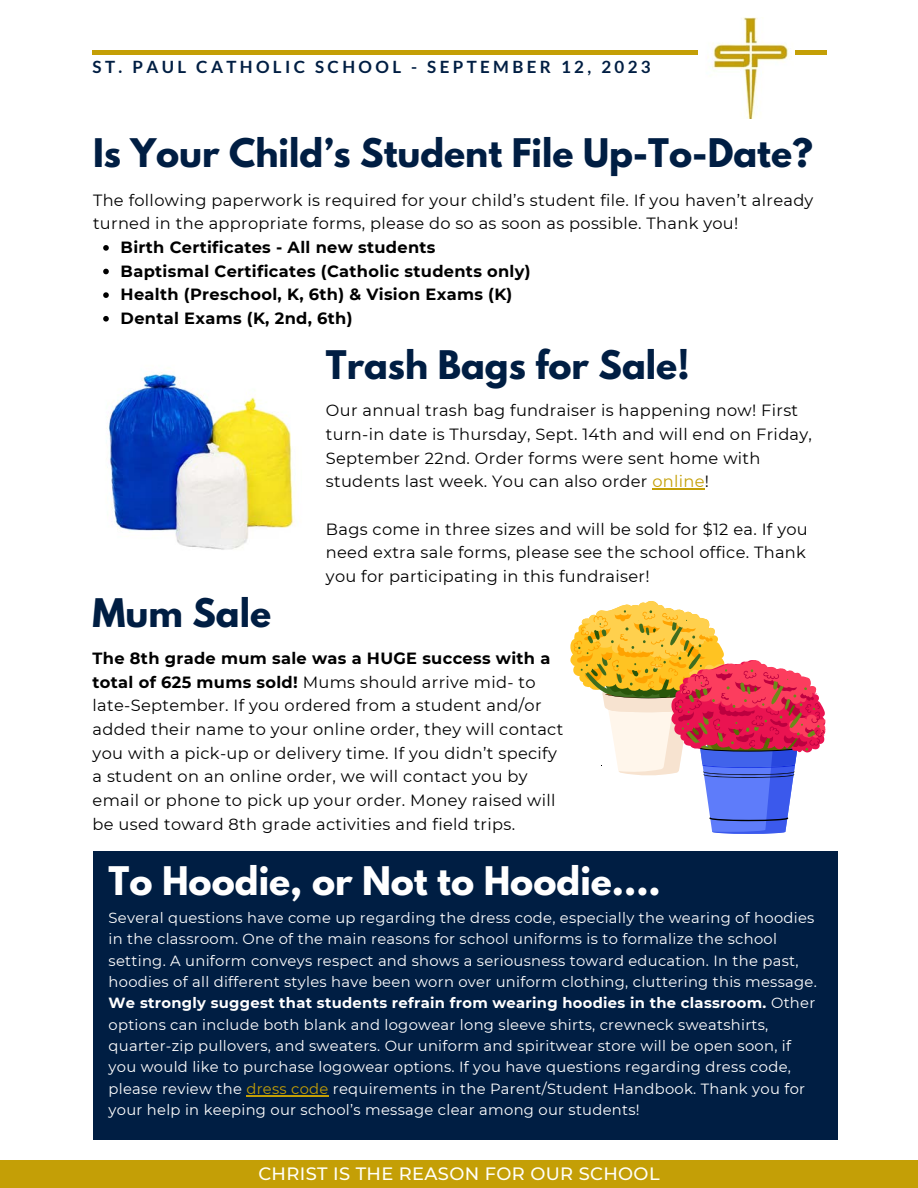
<style>
.page{position:relative;width:918px;height:1188px;background:#fff}
.page>*{position:absolute;margin:0;border:0;box-sizing:border-box;transform-origin:0 0}
.t1{font:700 34.95px "League Spartan";color:#001e43}
.t2{font:700 34.95px "League Spartan";color:#fff}
.t3{font:500 17.85px "Montserrat";letter-spacing:.02em;color:#fffff9}
.t4{font:700 16.95px "Lato";letter-spacing:.2em;color:#001e43}
.t5{font:16.2px/23.7px "Montserrat";letter-spacing:.02em;color:#000}
.t6{font:700 16.2px "Montserrat";letter-spacing:.02em;color:#000}
.t7{font:14.7px/21.3px "Montserrat";letter-spacing:.02em;color:#fff}
.s1{color:#c49f06}
.s2{font-weight:700}
</style>
<div class="page">
<div style="left:92px;top:50px;width:734px;height:5px;background:#c49f06"></div>
<img style="left:698px;top:17px;width:97px;height:101px">
<div style="left:0;top:1161px;width:918px;height:27px;background:#c49f06"></div>
<img style="left:108px;top:372px;width:186px;height:178px">
<svg style="left:570px;top:601px;width:256px;height:233px"></svg>
<div style="left:93px;top:852px;width:744px;height:288px;background:#001e43"></div>
<svg style="left:103px;top:245px;width:6px;height:6px"></svg>
<svg style="left:103px;top:269px;width:6px;height:5px"></svg>
<svg style="left:103px;top:292px;width:6px;height:6px"></svg>
<svg style="left:103px;top:316px;width:6px;height:6px"></svg>
<hr style="left:652px;top:488px;width:53px;height:2px;background:#c49f06">
<hr style="left:246px;top:1095px;width:83px;height:1px;background:#c49f06">
<p class="t4" style="left:93px;top:57px;width:560px">ST. PAUL CATHOLIC SCHOOL - SEPTEMBER 12, 2023</p>
<p class="t1" style="left:93px;top:135px;width:721px">Is Your Child’s Student File Up-To-Date?</p>
<p class="t5" style="left:93px;top:188px;width:722px">The following paperwork is required for your child’s student file. If you haven’t already turned in the appropriate forms, please do so as soon as possible. Thank you!</p>
<p class="t6" style="left:121px;top:237px;width:316px">Birth Certificates - All new students</p>
<p class="t6" style="left:121px;top:261px;width:412px">Baptismal Certificates (Catholic students only)</p>
<p class="t6" style="left:121px;top:285px;width:393px">Health (Preschool, K, 6th) &amp; Vision Exams (K)</p>
<p class="t6" style="left:121px;top:308px;width:233px">Dental Exams (K, 2nd, 6th)</p>
<p class="t1" style="left:326px;top:347px;width:365px">Trash Bags for Sale!</p>
<p class="t1" style="left:93px;top:595px;width:180px">Mum Sale</p>
<p class="t5" style="left:326px;top:399px;width:488px">Our annual trash bag fundraiser is happening now! First turn-in date is Thursday, Sept. 14th and will end on Friday, September 22nd. Order forms were sent home with students last week. You can also order <span class="s1">online</span>!</p>
<p class="t5" style="left:326px;top:517px;width:483px;text-align:justify">Bags come in three sizes and will be sold for $12 ea. If you need extra sale forms, please see the school office. Thank you for participating in this fundraiser!</p>
<p class="t5" style="left:93px;top:647px;width:472px"><span class="s2">The 8th grade mum sale was a HUGE success with a total of 625 mums sold!</span> Mums should arrive mid- to late-September. If you ordered from a student and/or added their name to your online order, they will contact you with a pick-up or delivery time. If you didn’t specify a student on an online order, we will contact you by email or phone to pick up your order. Money raised will be used toward 8th grade activities and field trips.</p>
<p class="t2" style="left:109px;top:864px;width:554px">To Hoodie, or Not to Hoodie....</p>
<p class="t7" style="left:109px;top:907px;width:710px">Several questions have come up regarding the dress code, especially the wearing of hoodies in the classroom. One of the main reasons for school uniforms is to formalize the school setting. A uniform conveys respect and shows a seriousness toward education. In the past, hoodies of all different styles have been worn over uniform clothing, cluttering this message.<br><span class="s2">We strongly suggest that students refrain from wearing hoodies in the classroom.</span> Other options can include both blank and logowear long sleeve shirts, crewneck sweatshirts, quarter-zip pullovers, and sweaters. Our uniform and spiritwear store will be open soon, if you would like to purchase logowear options. If you have questions regarding dress code, please review the <span class="s1">dress code</span> requirements in the Parent/Student Handbook. Thank you for your help in keeping our school’s message clear among our students!</p>
<p class="t3" style="left:258px;top:1163px;width:403px">CHRIST IS THE REASON FOR OUR SCHOOL</p>
</div>
